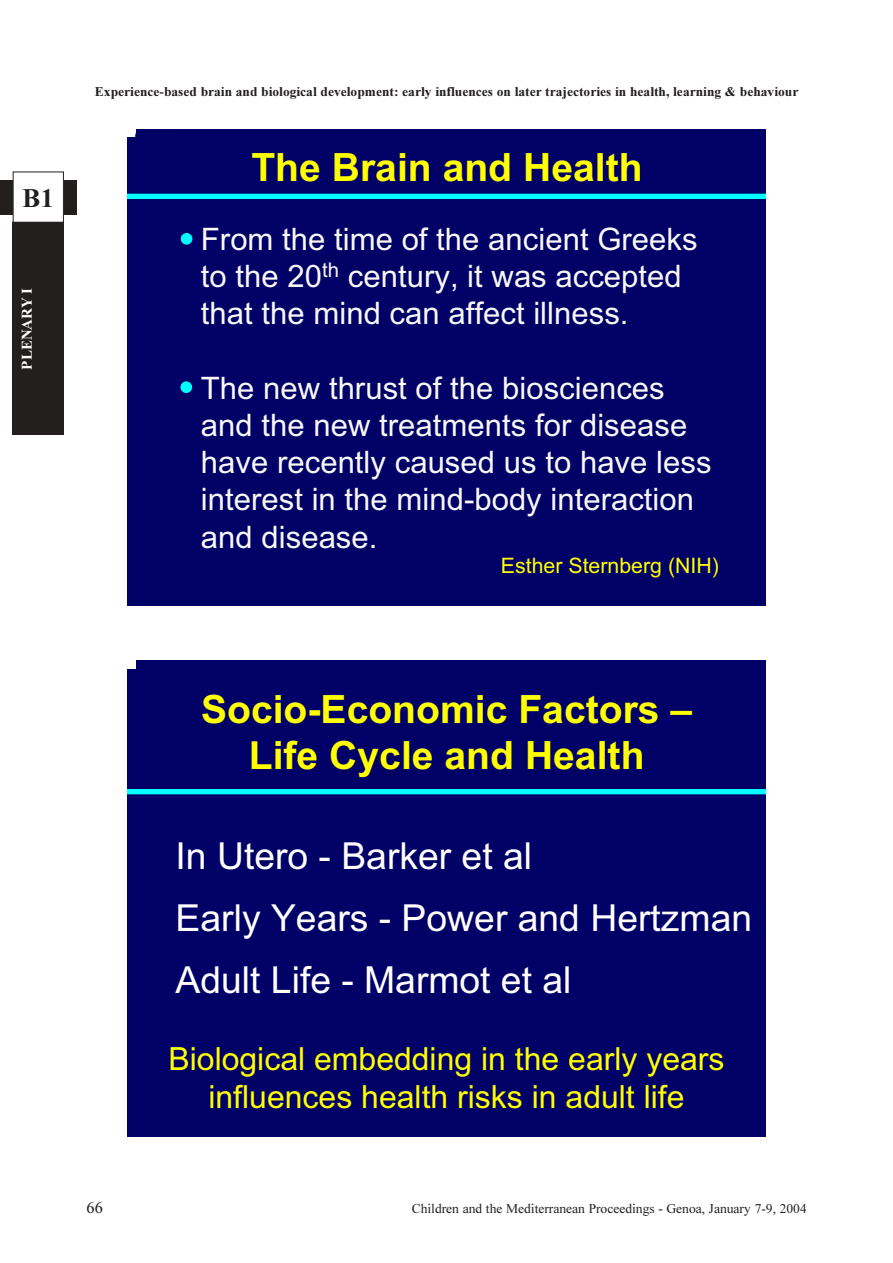
<style>
.page{position:relative;width:893px;height:1263px;background:#fff}
.page>*{position:absolute;margin:0;border:0;box-sizing:border-box;transform-origin:0 0}
.t1{font:700 39px/46.8px "Arial";color:#ff0;text-align:center}
.t2{font:37.2px/61.8px "Arial";color:#fff}
.t3{font:31.95px/38.4px "Arial";color:#ff0;text-align:center}
.t4{font:31.05px/37.2px "Arial";color:#f8f8f8}
.t5{font:27px "TT1967 O00";color:#231f1f}
.t6{font:21.3px "Arial";color:#ff0}
.t7{font:16.5px "TT196 EO00";color:#231f1f}
.t8{font:15px "TT1967 O00";color:#fff}
.t9{font:13.5px "TT1967 O00";color:#231f1f}
.t10{font:13.5px "TT196 EO00";color:#231f1f}
</style>
<div class="page">
<div style="left:0;top:180px;width:77px;height:34px;background:#231f1f"></div>
<div style="left:13px;top:172px;width:50px;height:50px;background:#fff"></div>
<div style="left:13px;top:172px;width:51px;height:51px;border:1px solid #231f1f"></div>
<div style="left:13px;top:223px;width:51px;height:212px;background:#231f1f"></div>
<div style="left:128px;top:129px;width:637px;height:476px;background:#006"></div>
<svg style="left:128px;top:129px;width:8px;height:8px"></svg>
<div style="left:128px;top:194px;width:637px;height:5px;background:#0ff"></div>
<div style="left:181px;top:233px;width:11px;height:11px;background:#0ff;border-radius:50%"></div>
<div style="left:181px;top:233px;width:11px;height:11px;border:1px solid #0ff;border-radius:50%"></div>
<div style="left:181px;top:382px;width:11px;height:11px;background:#0ff;border-radius:50%"></div>
<div style="left:181px;top:382px;width:11px;height:11px;border:1px solid #0ff;border-radius:50%"></div>
<div style="left:128px;top:661px;width:637px;height:476px;background:#006"></div>
<svg style="left:128px;top:661px;width:8px;height:7px"></svg>
<div style="left:128px;top:789px;width:637px;height:5px;background:#0ff"></div>
<p class="t5" style="left:23px;top:189px;width:33px">B1</p>
<p class="t8" style="left:22px;top:370px;width:83px;rotate:-90deg">PLENARY I</p>
<p class="t9" style="left:95px;top:87px;width:705px">Experience-based brain and biological development: early influences on later trajectories in health, learning &amp; behaviour</p>
<p class="t1" style="left:251px;top:148px;width:393px">The Brain and Health</p>
<p class="t4" style="left:201px;top:223px;width:498px">From the time of the ancient Greeks to the 20<sup>th</sup> century, it was accepted that the mind can affect illness.</p>
<p class="t4" style="left:201px;top:372px;width:512px">The new thrust of the biosciences and the new treatments for disease have recently caused us to have less interest in the mind-body interaction and disease.</p>
<p class="t6" style="left:501px;top:558px;width:219px">Esther Sternberg (NIH)</p>
<p class="t1" style="left:201px;top:689px;width:492px">Socio-Economic Factors –<br>Life Cycle and Health</p>
<p class="t2" style="left:176px;top:829px;width:578px">In Utero - Barker et al<br>Early Years - Power and Hertzman<br>Adult Life - Marmot et al</p>
<p class="t3" style="left:168px;top:1043px;width:557px">Biological embedding in the early years influences health risks in adult life</p>
<p class="t7" style="left:87px;top:1202px;width:18px">66</p>
<p class="t10" style="left:412px;top:1204px;width:396px">Children and the Mediterranean Proceedings - Genoa, January 7-9, 2004</p>
</div>
